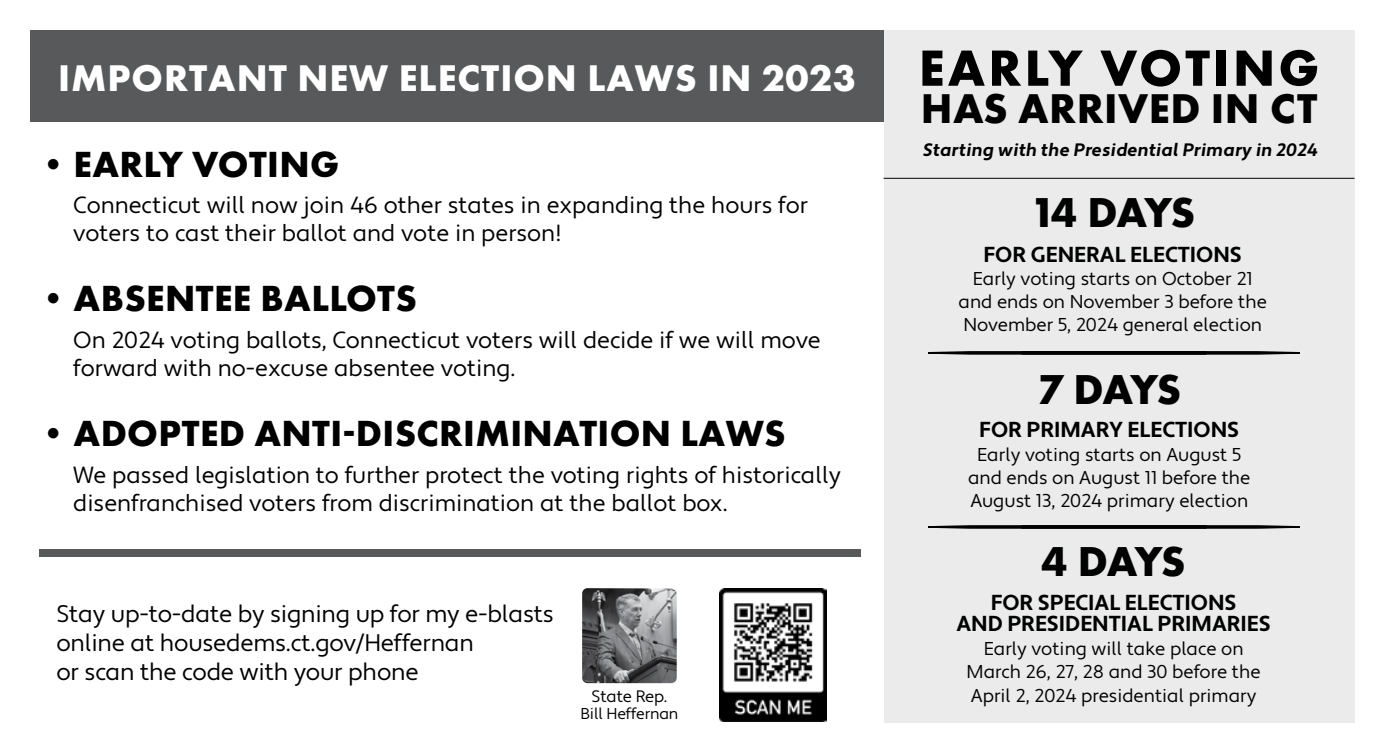
<style>
.page{position:relative;width:1386px;height:756px;background:#fff}
.page>*{position:absolute;margin:0;border:0;box-sizing:border-box;transform-origin:0 0}
.t1{font:700 43.4px "Futura PT";letter-spacing:-.04em;color:#000101}
.t2{font:700 43.4px "Futura PT";color:#000}
.t3{font:700 43.23px "Futura PT";letter-spacing:.01em;color:#000}
.t4{font:700 38.5px "Futura PT";letter-spacing:.025em;color:#fff}
.t5{font:700 37.8px "Futura PT";letter-spacing:.01em;color:#000}
.t6{font:23.97px/28.7px "Apertura";letter-spacing:-.01em;color:#000101}
.t7{font:23.28px/28px "Apertura";color:#000}
.t8{font:700 21.7px/21px "Apertura";color:#000101;text-align:center}
.t9{font:700 21.7px "Apertura";color:#000}
.t10{font:18.55px/23.3px "Apertura";color:#000101;text-align:center}
.t11{font:18.03px "Apertura Bold Obliq";color:#000}
.t12{font:16.62px "Apertura";letter-spacing:-.01em;color:#000101}
.t13{font:15.75px "Apertura";letter-spacing:-.01em;color:#000}
.s1{font-size:52.68px;color:#000}
.s2{color:#000}
</style>
<div class="page">
<div style="left:39px;top:550px;width:822px;height:7px;background:#58595b"></div>
<div style="left:31px;top:30px;width:853px;height:92px;background:#58595b"></div>
<div style="left:884px;top:30px;width:470px;height:693px;background:#ebebec"></div>
<img style="left:719px;top:588px;width:107px;height:134px">
<hr style="left:884px;top:178px;width:471px;height:1px;background:#000">
<svg style="left:928px;top:351px;width:372px;height:4px"></svg>
<svg style="left:928px;top:525px;width:372px;height:4px"></svg>
<img style="left:582px;top:588px;width:95px;height:95px">
<h3 class="t4" style="left:58px;top:53px;width:1263px">IMPORTANT NEW ELECTION LAWS IN 2023 <span class="s1">EARLY VOTING</span></h3>
<h2 class="t3" style="left:921px;top:81px;width:398px">HAS ARRIVED IN CT</h2>
<h3 class="t5" style="left:35px;top:140px;width:306px">•EARLY VOTING</h3>
<p class="t7" style="left:73px;top:192px;width:736px">Connecticut will now join 46 other states in expanding the hours for voters to cast their ballot and vote in person!</p>
<h3 class="t5" style="left:35px;top:274px;width:384px">•ABSENTEE BALLOTS</h3>
<p class="t7" style="left:73px;top:327px;width:749px">On 2024 voting ballots, Connecticut voters will decide if we will move forward with no-excuse absentee voting.</p>
<h3 class="t5" style="left:35px;top:409px;width:753px">•ADOPTED ANTI-DISCRIMINATION LAWS</h3>
<p class="t7" style="left:73px;top:461px;width:769px">We passed legislation to further protect the voting rights of historically disenfranchised voters from discrimination at the ballot box.</p>
<p class="t6" style="left:56px;top:601px;width:499px">Stay up-to-date by signing up for my e-blasts online at housedems.ct.gov/<span class="s2">Heffernan<br></span>or scan the code with your phone</p>
<p class="t12" style="left:592px;top:687px;width:77px">State Rep.</p>
<p class="t13" style="left:580px;top:704px;width:99px">Bill Heffernan</p>
<p class="t11" style="left:923px;top:139px;width:397px">Starting with the Presidential Primary in 2024</p>
<h1 class="t1" style="left:1030px;top:185px;width:167px">14 DAYS</h1>
<p class="t8" style="left:984px;top:245px;width:260px">FOR GENERAL ELECTIONS</p>
<p class="t10" style="left:959px;top:268px;width:310px">Early voting starts on October 21 and ends on November 3 before the<br>November 5, 2024 general election</p>
<h1 class="t2" style="left:1037px;top:361px;width:146px">7 DAYS</h1>
<p class="t9" style="left:979px;top:417px;width:261px">FOR PRIMARY ELECTIONS</p>
<p class="t10" style="left:968px;top:443px;width:284px">Early voting starts on August 5 and ends on August 11 before the<br>August 13, 2024 primary election</p>
<h1 class="t1" style="left:1041px;top:533px;width:146px">4 DAYS</h1>
<p class="t8" style="left:956px;top:592px;width:316px">FOR SPECIAL ELECTIONS<br>AND PRESIDENTIAL PRIMARIES</p>
<p class="t10" style="left:967px;top:638px;width:296px">Early voting will take place on<br>March 26, 27, 28 and 30 before the<br>April 2, 2024 presidential primary</p>
</div>
